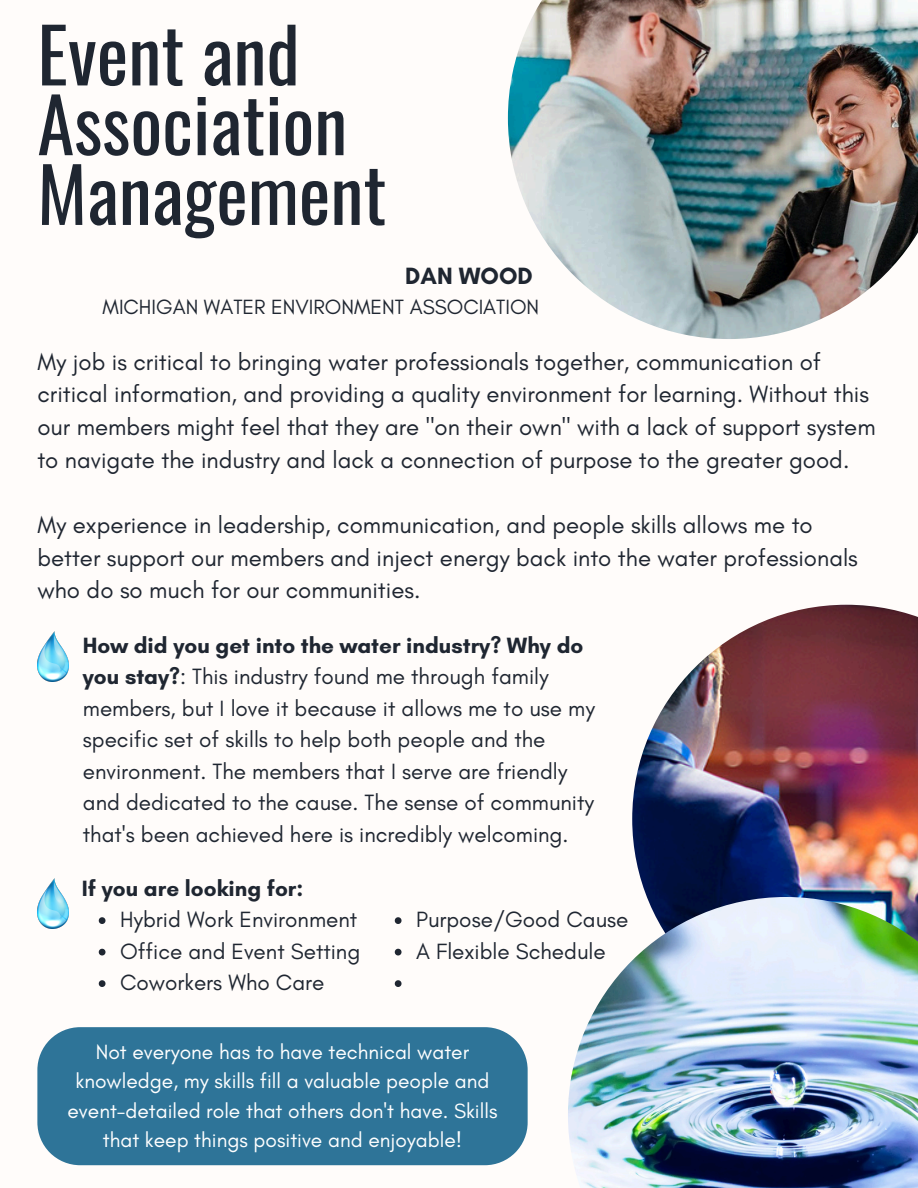
<style>
.page{position:relative;width:918px;height:1188px;background:#fffcfa}
.page>*{position:absolute;margin:0;border:0;box-sizing:border-box;transform-origin:0 0}
.t1{font:75px/69.8px "Oswald";color:#1f2631}
.t2{font:24px/32.7px "Glacial Indifference";color:#1f2631}
.t3{font:700 24px "Glacial Indifference";color:#1f2631}
.t4{font:22.5px/31.5px "Glacial Indifference";color:#1f2631}
.t5{font:700 22.5px "Glacial Indifference";color:#1f2631}
.t6{font:21px/29.2px "Glacial Indifference";color:#fff;text-align:center}
.t7{font:21px "Glacial Indifference";color:#1f2631}
.s1{font-weight:700}
</style>
<div class="page">
<img style="left:508px;top:0;width:410px;height:339px">
<img style="left:632px;top:605px;width:286px;height:292px">
<img style="left:568px;top:897px;width:350px;height:291px">
<div style="left:37px;top:1027px;width:491px;height:138px;background:#2e7498"></div>
<img style="left:37px;top:632px;width:32px;height:49px">
<img style="left:37px;top:879px;width:32px;height:49px">
<svg style="left:99px;top:917px;width:7px;height:7px"></svg>
<svg style="left:99px;top:949px;width:7px;height:6px"></svg>
<svg style="left:99px;top:980px;width:7px;height:7px"></svg>
<svg style="left:395px;top:917px;width:7px;height:7px"></svg>
<svg style="left:395px;top:949px;width:7px;height:6px"></svg>
<svg style="left:395px;top:980px;width:7px;height:7px"></svg>
<h3 class="t1" style="left:37px;top:17px;width:351px">Event and<br>Association<br>Management</h3>
<h2 class="t3" style="left:405px;top:261px;width:129px">DAN WOOD</h2>
<h2 class="t7" style="left:103px;top:294px;width:438px">MICHIGAN WATER ENVIRONMENT ASSOCIATION</h2>
<p class="t2" style="left:37px;top:345px;width:840px">My job is critical to bringing water professionals together, communication of critical information, and providing a quality environment for learning. Without this our members might feel that they are "on their own" with a lack of support system to navigate the industry and lack a connection of purpose to the greater good.</p>
<p class="t2" style="left:37px;top:508px;width:822px">My experience in leadership, communication, and people skills allows me to better support our members and inject energy back into the water professionals who do so much for our communities.</p>
<p class="t4" style="left:83px;top:629px;width:514px"><span class="s1">How did you get into the water industry? Why do you stay?</span>: This industry found me through family members, but I love it because it allows me to use my specific set of skills to help both people and the environment. The members that I serve are friendly and dedicated to the cause. The sense of community that's been achieved here is incredibly welcoming.</p>
<p class="t5" style="left:82px;top:874px;width:223px">If you are looking for:</p>
<p class="t4" style="left:120px;top:904px;width:239px">Hybrid Work Environment</p>
<p class="t4" style="left:120px;top:935px;width:242px">Office and Event Setting</p>
<p class="t4" style="left:120px;top:967px;width:206px">Coworkers Who Care</p>
<p class="t4" style="left:416px;top:904px;width:214px">Purpose/Good Cause</p>
<p class="t4" style="left:416px;top:935px;width:191px">A Flexible Schedule</p>
<p class="t6" style="left:68px;top:1037px;width:431px">Not everyone has to have technical water knowledge, my skills fill a valuable people and event-detailed role that others don't have. Skills that keep things positive and enjoyable!</p>
</div>
